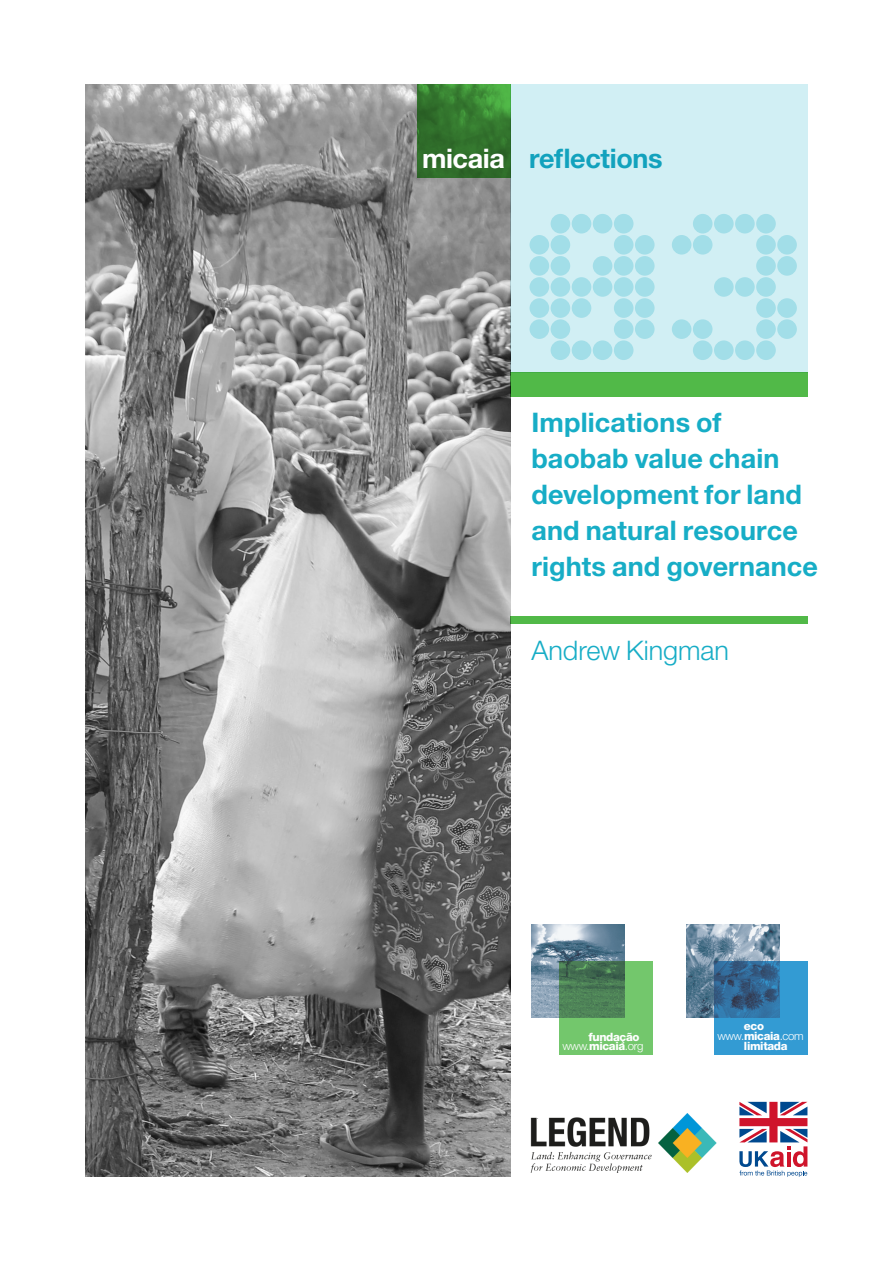
<style>
.page{position:relative;width:893px;height:1263px;background:#fff}
.page>*{position:absolute;margin:0;border:0;box-sizing:border-box;transform-origin:0 0}
.t1{font:213px "Dot Matrix Two Extended";color:#a2dee8}
.MIC_COVER_TITLE{font:700 27px/36px "Helvetica Neue";letter-spacing:.005em;color:#17adc6}
.MIC_COVER_TITLE-2{font:700 27px "Helvetica Neue";letter-spacing:-.015em;color:#17adc6}
.MIC_COVER_AUTHOR{font:300 27px "Helvetica Neue";letter-spacing:-.005em;color:#17adc6}
.t2{font:800 11.55px/9.4px "Helvetica Neue";letter-spacing:-.03em;color:#fff}
.t3{font:800 11.4px/9.4px "Helvetica Neue";letter-spacing:-.03em;color:#fff}
.s1{color:#fff}
.s2{font-weight:300}
</style>
<div class="page">
<svg style="left:85px;top:84px;width:425px;height:1092px;background:#8a8a8a"></svg>
<svg style="left:417px;top:84px;width:93px;height:94px;background:#34782e"></svg>
<div style="left:510px;top:616px;width:298px;height:8px;background:#51b948"></div>
<div style="left:714px;top:961px;width:94px;height:94px;background:#339bd3"></div>
<img style="left:686px;top:924px;width:94px;height:93px">
<div style="left:559px;top:961px;width:94px;height:94px;background:#73c76c"></div>
<img style="left:531px;top:924px;width:94px;height:94px">
<img style="left:530px;top:1114px;width:186px;height:58px">
<div style="left:510px;top:84px;width:298px;height:288px;background:#d1eff4"></div>
<div style="left:510px;top:372px;width:298px;height:24px;background:#51b948"></div>
<svg style="left:739px;top:1102px;width:68px;height:75px"></svg>
<p class="MIC_COVER_TITLE-2" style="left:422px;top:142px;width:242px"><span class="s1">micaia</span> reflections</p>
<h1 class="t1" style="left:519px;top:172px;width:290px">03</h1>
<p class="MIC_COVER_TITLE" style="left:531px;top:404px;width:288px">Implications of baobab value chain development for land and natural resource rights and governance</p>
<p class="MIC_COVER_AUTHOR" style="left:531px;top:634px;width:199px">Andrew Kingman</p>
<p class="t2" style="left:562px;top:1032px;width:83px;text-indent:26px">fundação <span class="s2">www.</span>micaia<span class="s2">.org</span></p>
<p class="t3" style="left:717px;top:1021px;width:88px;text-indent:27px">eco <span class="s2">www.</span>micaia<span class="s2">.com</span></p>
<p class="t3" style="left:744px;top:1041px;width:45px">limitada</p>
</div>
